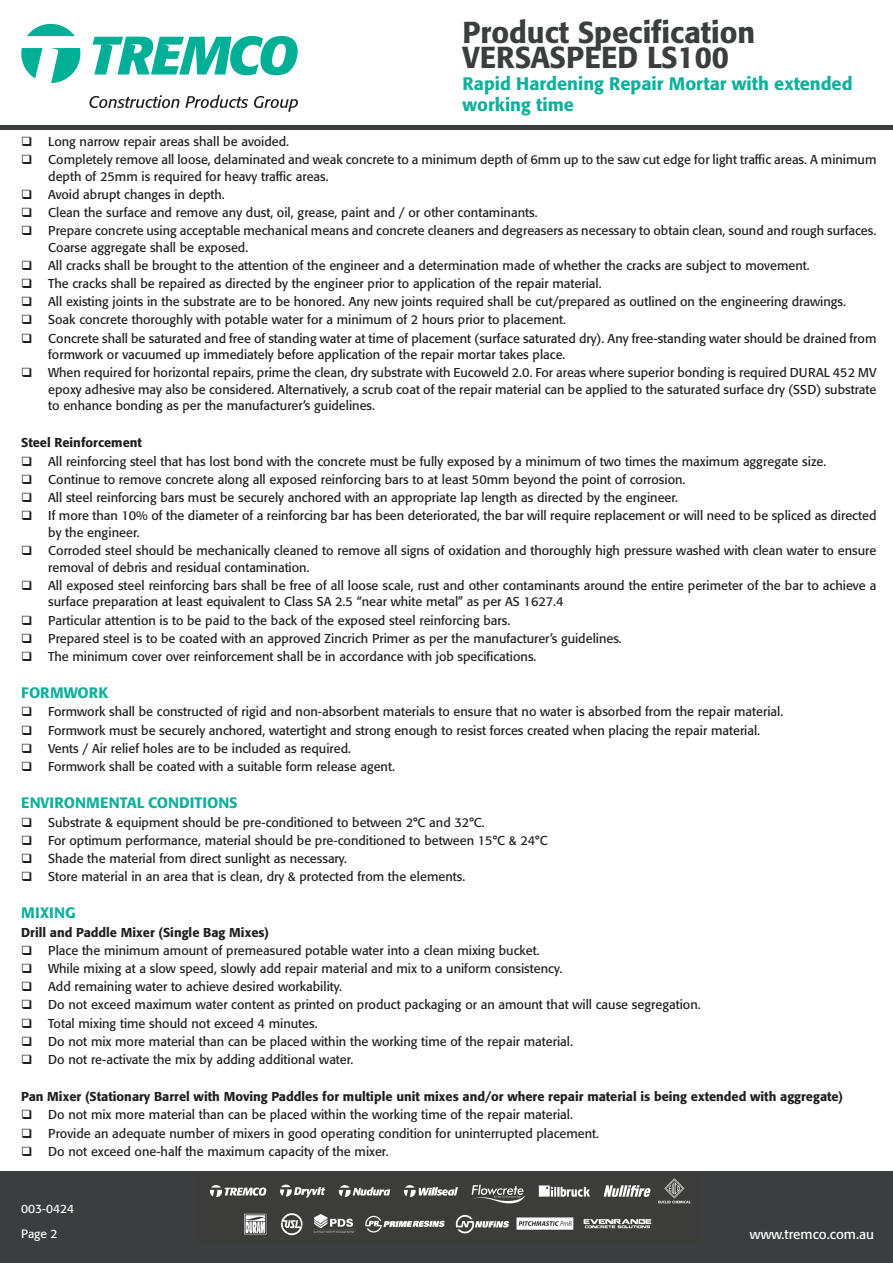
<style>
.page{position:relative;width:893px;height:1263px;background:#fff}
.page>*{position:absolute;margin:0;border:0;box-sizing:border-box;transform-origin:0 0}
.t1{font:500 30px "Formata Pro";color:#3a3e3f}
.t2{font:500 18px/21.6px "Formata Pro";color:#0fb19c}
.t3{font:500 15px "Formata Pro";color:#0fb19c}
.t4{font:13.5px "Formata Pro";color:#fff}
.t5{font:12.75px/16.5px "Formata Pro";color:#231f20}
.t6{font:500 12.75px "Formata Pro";color:#231f20}
.t7{font:12px "Formata Pro";color:#fff}
</style>
<div class="page">
<div style="left:0;top:1172px;width:893px;height:91px;background:#3b3d3f"></div>
<img style="left:210px;top:1178px;width:481px;height:58px">
<svg style="left:27px;top:24px;width:48px;height:12px"></svg>
<svg style="left:21px;top:48px;width:22px;height:31px"></svg>
<svg style="left:49px;top:48px;width:31px;height:35px"></svg>
<svg style="left:93px;top:36px;width:205px;height:39px"></svg>
<svg style="left:89px;top:95px;width:90px;height:13px"></svg>
<svg style="left:185px;top:95px;width:63px;height:13px"></svg>
<svg style="left:254px;top:96px;width:44px;height:16px"></svg>
<div style="left:0;top:125px;width:893px;height:5px;background:#3a3e3f"></div>
<p class="t1" style="left:463px;top:13px;width:294px">Product Specification</p>
<p class="t1" style="left:463px;top:38px;width:268px">VERSASPEED LS100</p>
<p class="t2" style="left:463px;top:73px;width:391px">Rapid Hardening Repair Mortar with extended working time</p>
<p class="t5" style="left:48px;top:133px;width:242px">Long narrow repair areas shall be avoided.</p>
<p class="t5" style="left:48px;top:151px;width:830px">Completely remove all loose, delaminated and weak concrete to a minimum depth of 6mm up to the saw cut edge for light traffic areas. A minimum depth of 25mm is required for heavy traffic areas.</p>
<p class="t5" style="left:48px;top:186px;width:178px">Avoid abrupt changes in depth.</p>
<p class="t5" style="left:48px;top:204px;width:491px">Clean the surface and remove any dust, oil, grease, paint and / or other contaminants.</p>
<p class="t5" style="left:48px;top:222px;width:830px">Prepare concrete using acceptable mechanical means and concrete cleaners and degreasers as necessary to obtain clean, sound and rough surfaces.<br>Coarse aggregate shall be exposed.</p>
<p class="t5" style="left:48px;top:257px;width:763px">All cracks shall be brought to the attention of the engineer and a determination made of whether the cracks are subject to movement.</p>
<p class="t5" style="left:48px;top:275px;width:555px">The cracks shall be repaired as directed by the engineer prior to application of the repair material.</p>
<p class="t5" style="left:48px;top:293px;width:799px">All existing joints in the substrate are to be honored. Any new joints required shall be cut/prepared as outlined on the engineering drawings.</p>
<p class="t5" style="left:48px;top:312px;width:519px">Soak concrete thoroughly with potable water for a minimum of 2 hours prior to placement.</p>
<p class="t5" style="left:48px;top:330px;width:830px">Concrete shall be saturated and free of standing water at time of placement (surface saturated dry). Any free-standing water should be drained from formwork or vacuumed up immediately before application of the repair mortar takes place.</p>
<p class="t5" style="left:48px;top:365px;width:830px;text-align:justify">When required for horizontal repairs, prime the clean, dry substrate with Eucoweld 2.0. For areas where superior bonding is required DURAL 452 MV epoxy adhesive may also be considered. Alternatively, a scrub coat of the repair material can be applied to the saturated surface dry (SSD) substrate to enhance bonding as per the manufacturer’s guidelines.</p>
<p class="t6" style="left:21px;top:434px;width:122px">Steel Reinforcement</p>
<p class="t5" style="left:48px;top:453px;width:780px">All reinforcing steel that has lost bond with the concrete must be fully exposed by a minimum of two times the maximum aggregate size.</p>
<p class="t5" style="left:48px;top:471px;width:639px">Continue to remove concrete along all exposed reinforcing bars to at least 50mm beyond the point of corrosion.</p>
<p class="t5" style="left:48px;top:489px;width:631px">All steel reinforcing bars must be securely anchored with an appropriate lap length as directed by the engineer.</p>
<p class="t5" style="left:48px;top:508px;width:830px">If more than 10% of the diameter of a reinforcing bar has been deteriorated, the bar will require replacement or will need to be spliced as directed by the engineer.</p>
<p class="t5" style="left:48px;top:542px;width:830px">Corroded steel should be mechanically cleaned to remove all signs of oxidation and thoroughly high pressure washed with clean water to ensure removal of debris and residual contamination.</p>
<p class="t5" style="left:48px;top:577px;width:830px">All exposed steel reinforcing bars shall be free of all loose scale, rust and other contaminants around the entire perimeter of the bar to achieve a surface preparation at least equivalent to Class SA 2.5 “near white metal” as per AS 1627.4</p>
<p class="t5" style="left:48px;top:612px;width:463px">Particular attention is to be paid to the back of the exposed steel reinforcing bars.</p>
<p class="t5" style="left:48px;top:630px;width:575px">Prepared steel is to be coated with an approved Zincrich Primer as per the manufacturer’s guidelines.</p>
<p class="t5" style="left:48px;top:648px;width:490px">The minimum cover over reinforcement shall be in accordance with job specifications.</p>
<p class="t3" style="left:21px;top:683px;width:88px">FORMWORK</p>
<p class="t5" style="left:48px;top:704px;width:736px">Formwork shall be constructed of rigid and non-absorbent materials to ensure that no water is absorbed from the repair material.</p>
<p class="t5" style="left:48px;top:722px;width:713px">Formwork must be securely anchored, watertight and strong enough to resist forces created when placing the repair material.</p>
<p class="t5" style="left:48px;top:740px;width:304px">Vents / Air relief holes are to be included as required.</p>
<p class="t5" style="left:48px;top:758px;width:348px">Formwork shall be coated with a suitable form release agent.</p>
<p class="t3" style="left:21px;top:793px;width:218px">ENVIRONMENTAL CONDITIONS</p>
<p class="t5" style="left:48px;top:814px;width:438px">Substrate &amp; equipment should be pre-conditioned to between 2°C and 32°C.</p>
<p class="t5" style="left:48px;top:832px;width:501px">For optimum performance, material should be pre-conditioned to between 15°C &amp; 24°C</p>
<p class="t5" style="left:48px;top:850px;width:300px">Shade the material from direct sunlight as necessary.</p>
<p class="t5" style="left:48px;top:868px;width:418px">Store material in an area that is clean, dry &amp; protected from the elements.</p>
<p class="t3" style="left:21px;top:903px;width:56px">MIXING</p>
<p class="t6" style="left:21px;top:924px;width:249px">Drill and Paddle Mixer (Single Bag Mixes)</p>
<p class="t5" style="left:48px;top:942px;width:493px">Place the minimum amount of premeasured potable water into a clean mixing bucket.</p>
<p class="t5" style="left:48px;top:960px;width:516px">While mixing at a slow speed, slowly add repair material and mix to a uniform consistency.</p>
<p class="t5" style="left:48px;top:978px;width:295px">Add remaining water to achieve desired workability.</p>
<p class="t5" style="left:48px;top:996px;width:654px">Do not exceed maximum water content as printed on product packaging or an amount that will cause segregation.</p>
<p class="t5" style="left:48px;top:1015px;width:271px">Total mixing time should not exceed 4 minutes.</p>
<p class="t5" style="left:48px;top:1033px;width:526px">Do not mix more material than can be placed within the working time of the repair material.</p>
<p class="t5" style="left:48px;top:1051px;width:307px">Do not re-activate the mix by adding additional water.</p>
<p class="t6" style="left:21px;top:1088px;width:823px">Pan Mixer (Stationary Barrel with Moving Paddles for multiple unit mixes and/or where repair material is being extended with aggregate)</p>
<p class="t5" style="left:48px;top:1107px;width:526px">Do not mix more material than can be placed within the working time of the repair material.</p>
<p class="t5" style="left:48px;top:1125px;width:552px">Provide an adequate number of mixers in good operating condition for uninterrupted placement.</p>
<p class="t5" style="left:48px;top:1143px;width:342px">Do not exceed one-half the maximum capacity of the mixer.</p>
<p class="t7" style="left:21px;top:1201px;width:54px">003-0424</p>
<p class="t7" style="left:21px;top:1226px;width:38px">Page 2</p>
<p class="t4" style="left:750px;top:1226px;width:126px">www.tremco.com.au</p>
</div>
